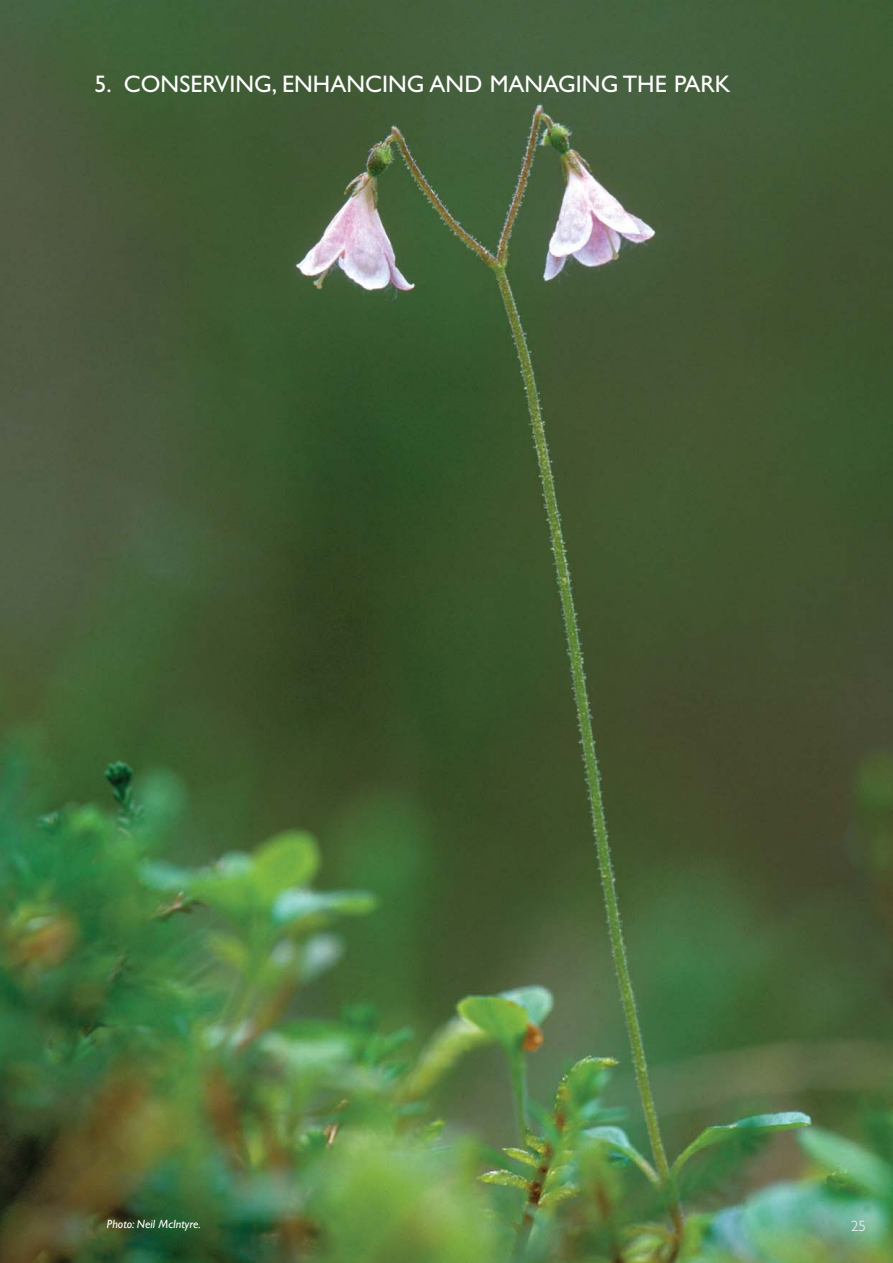
<style>
.page{position:relative;width:893px;height:1263px;background:#fff}
.page>*{position:absolute;margin:0;border:0;box-sizing:border-box;transform-origin:0 0}
.t1{font:24px "Gill Sans";color:#fff}
.t2{font:300 15px "Gill Sans";color:#fff}
.t3{font:italic 12px "Gill Sans";color:#fff}
</style>
<div class="page">
<img style="left:1px;top:0;width:892px;height:1263px">
<p class="t1" style="left:94px;top:75px;width:638px">5. CONSERVING, ENHANCING AND MANAGING THE PARK</p>
<p class="t3" style="left:107px;top:1220px;width:96px">Photo: Neil McIntyre.</p>
<p class="t2" style="left:851px;top:1220px;width:16px">25</p>
</div>
